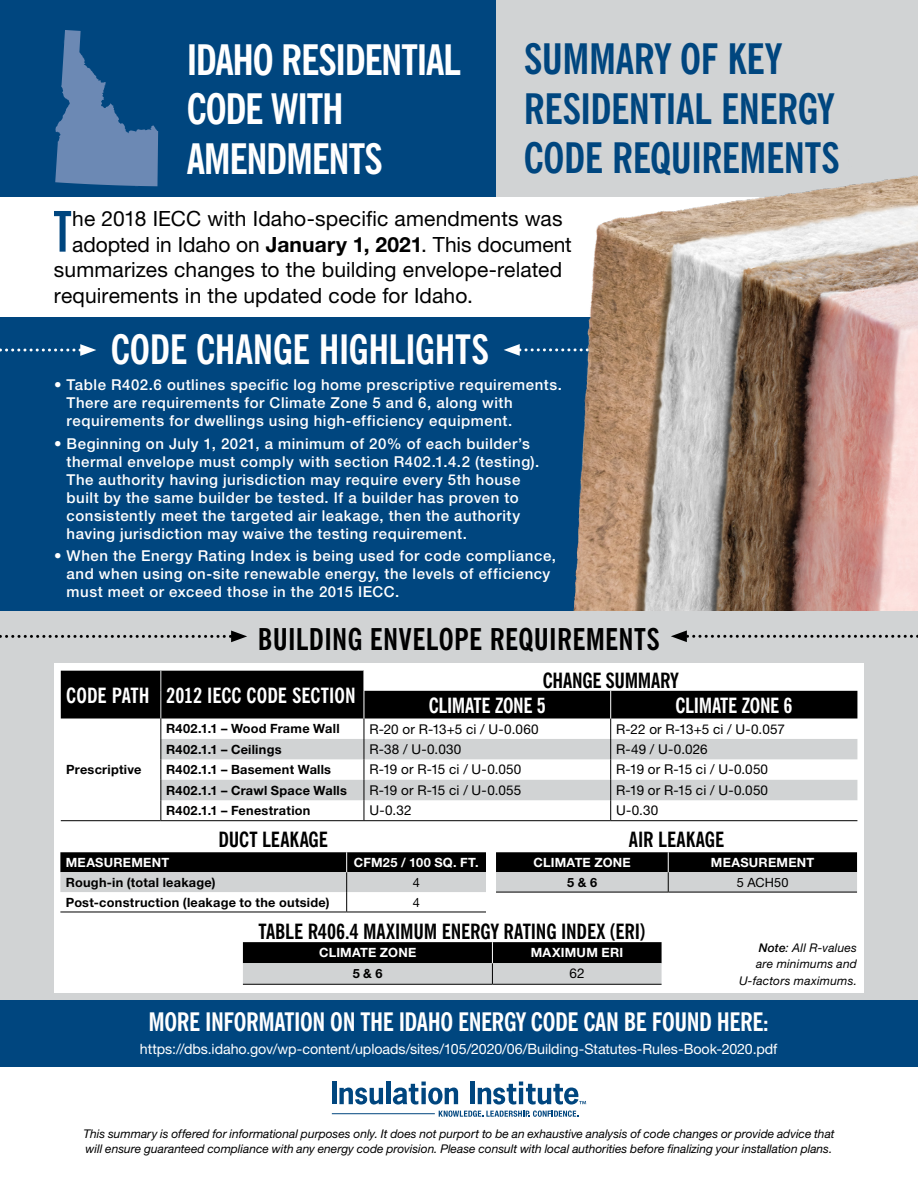
<style>
.page{position:relative;width:918px;height:1188px;background:#fff}
.page>*{position:absolute;margin:0;border:0;box-sizing:border-box;transform-origin:0 0}
.t1{font:700 extra-condensed 56.25px "News Gothic BT";color:#00467f}
.t2{font:700 condensed 42px/49.5px "News Gothic BT";letter-spacing:-.01em;color:#00467f}
.t3{font:700 condensed 42px/49.5px "News Gothic BT";letter-spacing:-.03em;color:#fff}
.t4{font:700 condensed 40.5px "News Gothic BT";letter-spacing:-.01em;color:#fff}
.t5{font:700 condensed 30px "News Gothic BT";letter-spacing:.01em;color:#000}
.t6{font:700 condensed 25.5px "News Gothic BT";letter-spacing:-.02em;color:#fff}
.t7{font:21px "Helvetica Neue LT Std";letter-spacing:.005em;color:#000}
.t8{font:700 condensed 21px "News Gothic BT";letter-spacing:-.01em;color:#000}
.t9{font:700 condensed 21px "News Gothic BT";letter-spacing:-.01em;color:#fff}
.t10{font:500 15px/18px "Helvetica Neue LT Std";letter-spacing:.035em;color:#fff}
.t11{font:14.25px "Helvetica Neue LT Std";letter-spacing:-.005em;color:#fff}
.t12{font:13.5px "Helvetica Neue LT Std";letter-spacing:.01em;color:#000}
.t13{font:700 12.75px "Helvetica Neue LT Std";letter-spacing:.02em;color:#000}
.t14{font:700 12.75px "Helvetica Neue LT Std";letter-spacing:.02em;color:#fff}
.t15{font:12.75px "Helvetica Neue LT Std";letter-spacing:.01em;color:#000}
.t16{font:italic 12px/16.5px "Helvetica Neue LT Std";color:#000;text-align:right}
.s1{font-weight:700}
.s2{font-weight:500}
</style>
<div class="page">
<div style="left:0;top:317px;width:918px;height:308px;background:#00467f"></div>
<div style="left:459px;top:0;width:459px;height:197px;background:#d1d3d4"></div>
<div style="left:0;top:0;width:496px;height:197px;background:#00467f"></div>
<svg style="left:504px;top:344px;width:61px;height:12px"></svg>
<svg style="left:0;top:344px;width:96px;height:12px"></svg>
<img style="left:567px;top:175px;width:351px;height:437px">
<div style="left:0;top:612px;width:918px;height:445px;background:#d1d3d4"></div>
<div style="left:54px;top:663px;width:810px;height:330px;background:#fff"></div>
<hr style="left:60px;top:912px;width:287px;height:1px;background:#000">
<hr style="left:347px;top:912px;width:139px;height:1px;background:#000">
<svg style="left:60px;top:852px;width:797px;height:60px"></svg>
<hr style="left:496px;top:892px;width:172px;height:1px;background:#000">
<hr style="left:668px;top:892px;width:189px;height:1px;background:#000">
<svg style="left:243px;top:942px;width:419px;height:42px;background:#686969"></svg>
<hr style="left:243px;top:984px;width:249px;height:1px;background:#000">
<hr style="left:492px;top:984px;width:170px;height:1px;background:#000">
<hr style="left:61px;top:820px;width:99px;height:1px;background:#000">
<hr style="left:160px;top:820px;width:204px;height:1px;background:#000">
<hr style="left:364px;top:820px;width:247px;height:1px;background:#000">
<hr style="left:611px;top:820px;width:246px;height:1px;background:#000">
<svg style="left:61px;top:671px;width:796px;height:149px"></svg>
<hr style="left:332px;top:1082px;width:4px;height:22px;background:#00467f">
<svg style="left:439px;top:1111px;width:139px;height:6px"></svg>
<svg style="left:339px;top:1088px;width:44px;height:17px"></svg>
<hr style="left:386px;top:1082px;width:4px;height:22px;background:#00467f">
<svg style="left:393px;top:1082px;width:65px;height:23px"></svg>
<div style="left:470px;top:1082px;width:5px;height:22px;background:#00467f"></div>
<svg style="left:478px;top:1082px;width:108px;height:23px"></svg>
<hr style="left:332px;top:1113px;width:103px;height:1px;background:#00467f">
<div style="left:0;top:1000px;width:918px;height:66px;background:#00467f"></div>
<svg style="left:671px;top:630px;width:247px;height:12px"></svg>
<svg style="left:0;top:631px;width:247px;height:11px"></svg>
<svg style="left:55px;top:30px;width:103px;height:156px"></svg>
<h2 class="t3" style="left:187px;top:34px;width:276px">IDAHO RESIDENTIAL<br>CODE WITH<br>AMENDMENTS</h2>
<h2 class="t2" style="left:524px;top:34px;width:318px">SUMMARY OF KEY<br>RESIDENTIAL ENERGY<br>CODE REQUIREMENTS</h2>
<h1 class="t1" style="left:54px;top:197px;width:20px">T</h1>
<h3 class="t7" style="left:72px;top:206px;width:492px">he 2018 IECC with Idaho-specific amendments was</h3>
<h3 class="t7" style="left:72px;top:232px;width:501px">adopted in Idaho on <span class="s1">January 1, 2021</span>. This document</h3>
<h3 class="t7" style="left:54px;top:257px;width:510px">summarizes changes to the building envelope-related</h3>
<h3 class="t7" style="left:54px;top:283px;width:420px">requirements in the updated code for Idaho.</h3>
<h3 class="t4" style="left:111px;top:325px;width:380px">CODE CHANGE HIGHLIGHTS</h3>
<p class="t10" style="left:67px;top:376px;width:497px;text-indent:-13px">• Table R402.6 outlines specific log home prescriptive requirements.<br>There are requirements for Climate Zone 5 and 6, along with requirements for dwellings using high-efficiency equipment.</p>
<p class="t10" style="left:67px;top:434px;width:474px;text-indent:-13px">• Beginning on July 1, 2021, a minimum of 20% of each builder’s thermal envelope must comply with section R402.1.4.2 (testing).<br>The authority having jurisdiction may require every 5th house built by the same builder be tested. If a builder has proven to consistently meet the targeted air leakage, then the authority having jurisdiction may waive the testing requirement.</p>
<p class="t10" style="left:67px;top:547px;width:491px;text-indent:-13px">• When the Energy Rating Index is being used for code compliance, and when using on-site renewable energy, the levels of efficiency must meet or exceed those in the 2015 IECC.</p>
<h3 class="t5" style="left:258px;top:621px;width:404px">BUILDING ENVELOPE REQUIREMENTS</h3>
<h3 class="t9" style="left:66px;top:683px;width:291px">CODE PATH 2012 IECC CODE SECTION</h3>
<h3 class="t8" style="left:543px;top:667px;width:137px">CHANGE SUMMARY</h3>
<h3 class="t9" style="left:429px;top:693px;width:118px">CLIMATE ZONE 5</h3>
<h3 class="t9" style="left:676px;top:693px;width:118px">CLIMATE ZONE 6</h3>
<p class="t13" style="left:66px;top:762px;width:77px">Prescriptive</p>
<p class="t13" style="left:166px;top:721px;width:175px">R402.1.1 – Wood Frame Wall</p>
<p class="t12" style="left:369px;top:721px;width:171px">R-20 or R-13+5 ci / U-0.060</p>
<p class="t12" style="left:616px;top:721px;width:170px">R-22 or R-13+5 ci / U-0.057</p>
<p class="t13" style="left:166px;top:741px;width:117px">R402.1.1 – Ceilings</p>
<p class="t12" style="left:369px;top:741px;width:93px">R-38 / U-0.030</p>
<p class="t12" style="left:616px;top:741px;width:93px">R-49 / U-0.026</p>
<p class="t13" style="left:166px;top:762px;width:166px">R402.1.1 – Basement Walls</p>
<p class="t12" style="left:369px;top:762px;width:154px">R-19 or R-15 ci / U-0.050</p>
<p class="t12" style="left:616px;top:762px;width:154px">R-19 or R-15 ci / U-0.050</p>
<p class="t13" style="left:166px;top:782px;width:182px">R402.1.1 – Crawl Space Walls</p>
<p class="t12" style="left:369px;top:782px;width:154px">R-19 or R-15 ci / U-0.055</p>
<p class="t12" style="left:616px;top:782px;width:154px">R-19 or R-15 ci / U-0.050</p>
<p class="t13" style="left:166px;top:803px;width:146px">R402.1.1 – Fenestration</p>
<p class="t12" style="left:369px;top:802px;width:44px">U-0.32</p>
<p class="t12" style="left:616px;top:802px;width:44px">U-0.30</p>
<h3 class="t8" style="left:218px;top:826px;width:111px">DUCT LEAKAGE</h3>
<h3 class="t8" style="left:629px;top:826px;width:97px">AIR LEAKAGE</h3>
<p class="t14" style="left:66px;top:854px;width:105px">MEASUREMENT</p>
<p class="t14" style="left:354px;top:854px;width:127px">CFM25 / 100 SQ. FT.</p>
<p class="t14" style="left:534px;top:854px;width:99px">CLIMATE ZONE</p>
<p class="t14" style="left:711px;top:854px;width:105px">MEASUREMENT</p>
<p class="t13" style="left:66px;top:874px;width:151px">Rough-in (total leakage)</p>
<p class="t15" style="left:413px;top:875px;width:9px">4</p>
<p class="t13" style="left:567px;top:874px;width:32px">5 &amp; 6</p>
<p class="t15" style="left:737px;top:875px;width:53px">5 ACH50</p>
<p class="t13" style="left:66px;top:894px;width:265px">Post-construction (leakage to the outside)</p>
<p class="t15" style="left:413px;top:894px;width:9px">4</p>
<h3 class="t8" style="left:259px;top:919px;width:389px">TABLE R406.4 MAXIMUM ENERGY RATING INDEX (ERI)</h3>
<p class="t14" style="left:319px;top:944px;width:99px">CLIMATE ZONE</p>
<p class="t14" style="left:531px;top:944px;width:94px">MAXIMUM ERI</p>
<p class="t13" style="left:353px;top:965px;width:32px">5 &amp; 6</p>
<p class="t12" style="left:569px;top:965px;width:17px">62</p>
<p class="t16" style="left:739px;top:939px;width:120px"><span class="s2">Note</span>: All R-values are minimums and<br>U-factors maximums.</p>
<h3 class="t6" style="left:148px;top:1007px;width:622px">MORE INFORMATION ON THE IDAHO ENERGY CODE CAN BE FOUND HERE:</h3>
<p class="t11" style="left:140px;top:1040px;width:639px">https://dbs.idaho.gov/wp-content/uploads/sites/105/2020/06/Building-Statutes-Rules-Book-2020.pdf</p>
<p class="t16" style="left:83px;top:1126px;width:753px;line-height:15px;text-align:left">This summary is offered for informational purposes only. It does not purport to be an exhaustive analysis of code changes or provide advice that will ensure guaranteed compliance with any energy code provision. Please consult with local authorities before finalizing your installation plans.</p>
</div>
